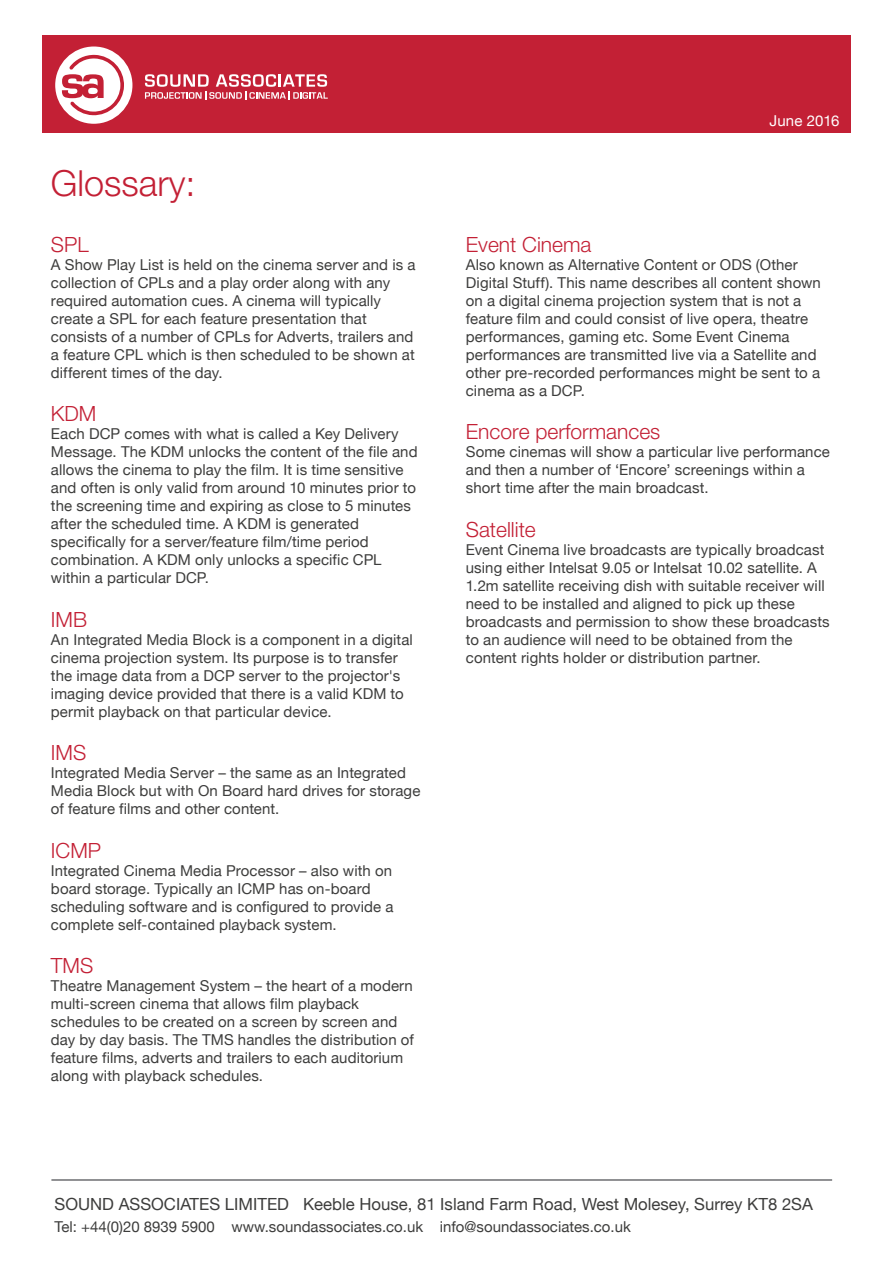
<style>
.page{position:relative;width:893px;height:1263px;background:#fff}
.page>*{position:absolute;margin:0;border:0;box-sizing:border-box;transform-origin:0 0}
.t1{font:300 36px "Helvetica Neue";color:#c32035}
.t2{font:300 21px "Helvetica Neue";color:#c32035}
.t3{font:16.65px "Helvetica Neue";color:#3d3d3c}
.t4{font:15px/18px "Helvetica Neue";letter-spacing:.005em;color:#3d3d3c}
.t5{font:15px "Helvetica Neue";letter-spacing:.005em;color:#fff}
</style>
<div class="page">
<div style="left:42px;top:36px;width:808px;height:97px;background:#c32035"></div>
<svg style="left:145px;top:74px;width:183px;height:25px"></svg>
<div style="left:55px;top:47px;width:77px;height:77px;background:#fff;border-radius:50%"></div>
<svg style="left:62px;top:55px;width:63px;height:61px"></svg>
<hr style="left:51px;top:1179px;width:781px;height:2px;background:#6d6e71">
<h1 class="t1" style="left:51px;top:161px;width:146px">Glossary:</h1>
<h2 class="t2" style="left:51px;top:231px;width:39px">SPL</h2>
<p class="t4" style="left:51px;top:256px;width:366px">A Show Play List is held on the cinema server and is a collection of CPLs and a play order along with any required automation cues. A cinema will typically create a SPL for each feature presentation that consists of a number of CPLs for Adverts, trailers and a feature CPL which is then scheduled to be shown at different times of the day.</p>
<h2 class="t2" style="left:51px;top:401px;width:47px">KDM</h2>
<p class="t4" style="left:51px;top:426px;width:368px">Each DCP comes with what is called a Key Delivery Message. The KDM unlocks the content of the file and allows the cinema to play the film. It is time sensitive and often is only valid from around 10 minutes prior to the screening time and expiring as close to 5 minutes after the scheduled time. A KDM is generated specifically for a server/feature film/time period combination. A KDM only unlocks a specific CPL within a particular DCP.</p>
<h2 class="t2" style="left:51px;top:606px;width:38px">IMB</h2>
<p class="t4" style="left:51px;top:631px;width:363px">An Integrated Media Block is a component in a digital cinema projection system. Its purpose is to transfer the image data from a DCP server to the projector's imaging device provided that there is a valid KDM to permit playback on that particular device.</p>
<h2 class="t2" style="left:51px;top:740px;width:37px">IMS</h2>
<p class="t4" style="left:51px;top:765px;width:371px">Integrated Media Server – the same as an Integrated<br>Media Block but with On Board hard drives for storage of feature films and other content.</p>
<h2 class="t2" style="left:51px;top:837px;width:52px">ICMP</h2>
<p class="t4" style="left:51px;top:862px;width:344px">Integrated Cinema Media Processor – also with on board storage. Typically an ICMP has on-board scheduling software and is configured to provide a complete self-contained playback system.</p>
<h2 class="t2" style="left:51px;top:953px;width:44px">TMS</h2>
<p class="t4" style="left:51px;top:978px;width:364px">Theatre Management System – the heart of a modern multi-screen cinema that allows film playback schedules to be created on a screen by screen and day by day basis. The TMS handles the distribution of feature films, adverts and trailers to each auditorium along with playback schedules.</p>
<p class="t5" style="left:769px;top:110px;width:72px">June 2016</p>
<h2 class="t2" style="left:466px;top:231px;width:127px">Event Cinema</h2>
<p class="t4" style="left:466px;top:256px;width:357px">Also known as Alternative Content or ODS (Other Digital Stuff). This name describes all content shown on a digital cinema projection system that is not a feature film and could consist of live opera, theatre performances, gaming etc. Some Event Cinema performances are transmitted live via a Satellite and other pre-recorded performances might be sent to a cinema as a DCP.</p>
<h2 class="t2" style="left:466px;top:419px;width:196px">Encore performances</h2>
<p class="t4" style="left:466px;top:444px;width:366px">Some cinemas will show a particular live performance and then a number of ‘Encore’ screenings within a short time after the main broadcast.</p>
<h2 class="t2" style="left:466px;top:516px;width:72px">Satellite</h2>
<p class="t4" style="left:466px;top:541px;width:365px">Event Cinema live broadcasts are typically broadcast using either Intelsat 9.05 or Intelsat 10.02 satellite. A 1.2m satellite receiving dish with suitable receiver will need to be installed and aligned to pick up these broadcasts and permission to show these broadcasts to an audience will need to be obtained from the content rights holder or distribution partner.</p>
<p class="t3" style="left:55px;top:1191px;width:760px">SOUND ASSOCIATES LIMITED Keeble House, 81 Island Farm Road, West Molesey, Surrey KT8 2SA</p>
<p class="t4" style="left:55px;top:1218px;width:578px">Tel: +44(0)20 8939 5900 www.soundassociates.co.uk info@soundassociates.co.uk</p>
</div>
